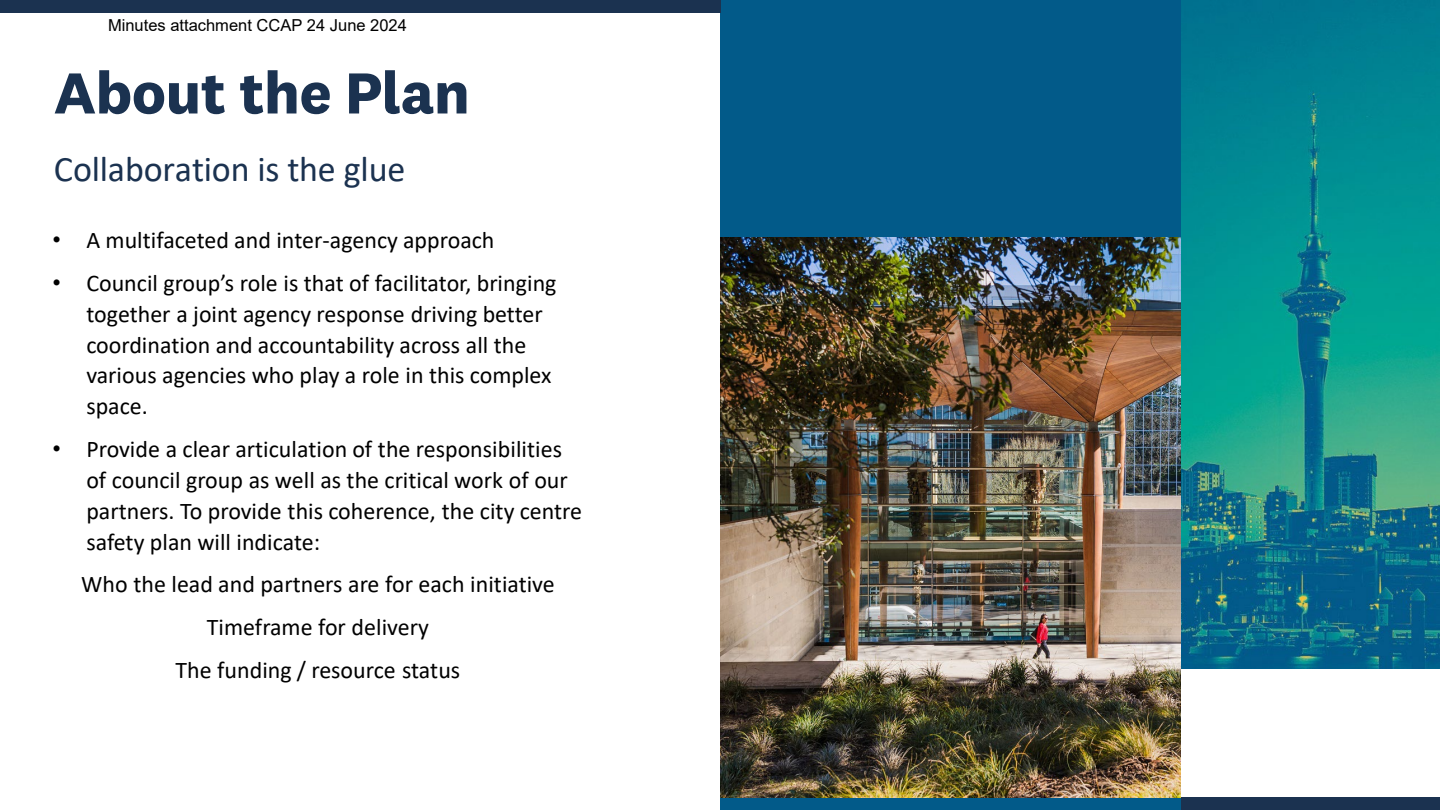
<style>
.page{position:relative;width:1440px;height:810px;background:#fff}
.page>*{position:absolute;margin:0;border:0;box-sizing:border-box;transform-origin:0 0}
.t1{font:700 60px "National 2";letter-spacing:-.005em;color:#1b3250}
.t2{font:36px "Calibri";letter-spacing:-.005em;color:#1b3250}
.t3{font:24px/30.9px "Calibri";color:#000}
.t4{font:16.5px "Arial";color:#000}
.s1{font-family:"Arial"}
</style>
<div class="page">
<div style="left:720px;top:0;width:720px;height:810px;background:#025a89"></div>
<img style="left:720px;top:238px;width:461px;height:559px">
<div style="left:1181px;top:669px;width:259px;height:128px;background:#fff"></div>
<img style="left:1181px;top:0;width:259px;height:669px">
<div style="left:0;top:0;width:720px;height:13px;background:#1b3250"></div>
<div style="left:1181px;top:797px;width:259px;height:13px;background:#1b3250"></div>
<p class="t4" style="left:108px;top:14px;width:300px">Minutes attachment CCAP 24 June 2024</p>
<h2 class="t1" style="left:54px;top:56px;width:417px">About the Plan</h2>
<p class="t2" style="left:54px;top:145px;width:353px">Collaboration is the glue</p>
<p class="t3" style="left:52px;top:224px;width:444px"><span class="s1">•</span> A multifaceted and inter-agency approach</p>
<p class="t3" style="left:86px;top:267px;width:472px;text-indent:-34px"><span class="s1">•</span> Council group’s role is that of facilitator, bringing together a joint agency response driving better coordination and accountability across all the various agencies who play a role in this complex space.</p>
<p class="t3" style="left:86px;top:433px;width:497px;text-indent:-34px"><span class="s1">•</span> Provide a clear articulation of the responsibilities of council group as well as the critical work of our partners. To provide this coherence, the city centre safety plan will indicate:</p>
<p class="t3" style="left:81px;top:568px;width:475px">Who the lead and partners are for each initiative</p>
<p class="t3" style="left:207px;top:611px;width:224px">Timeframe for delivery</p>
<p class="t3" style="left:176px;top:654px;width:286px">The funding / resource status</p>
</div>
